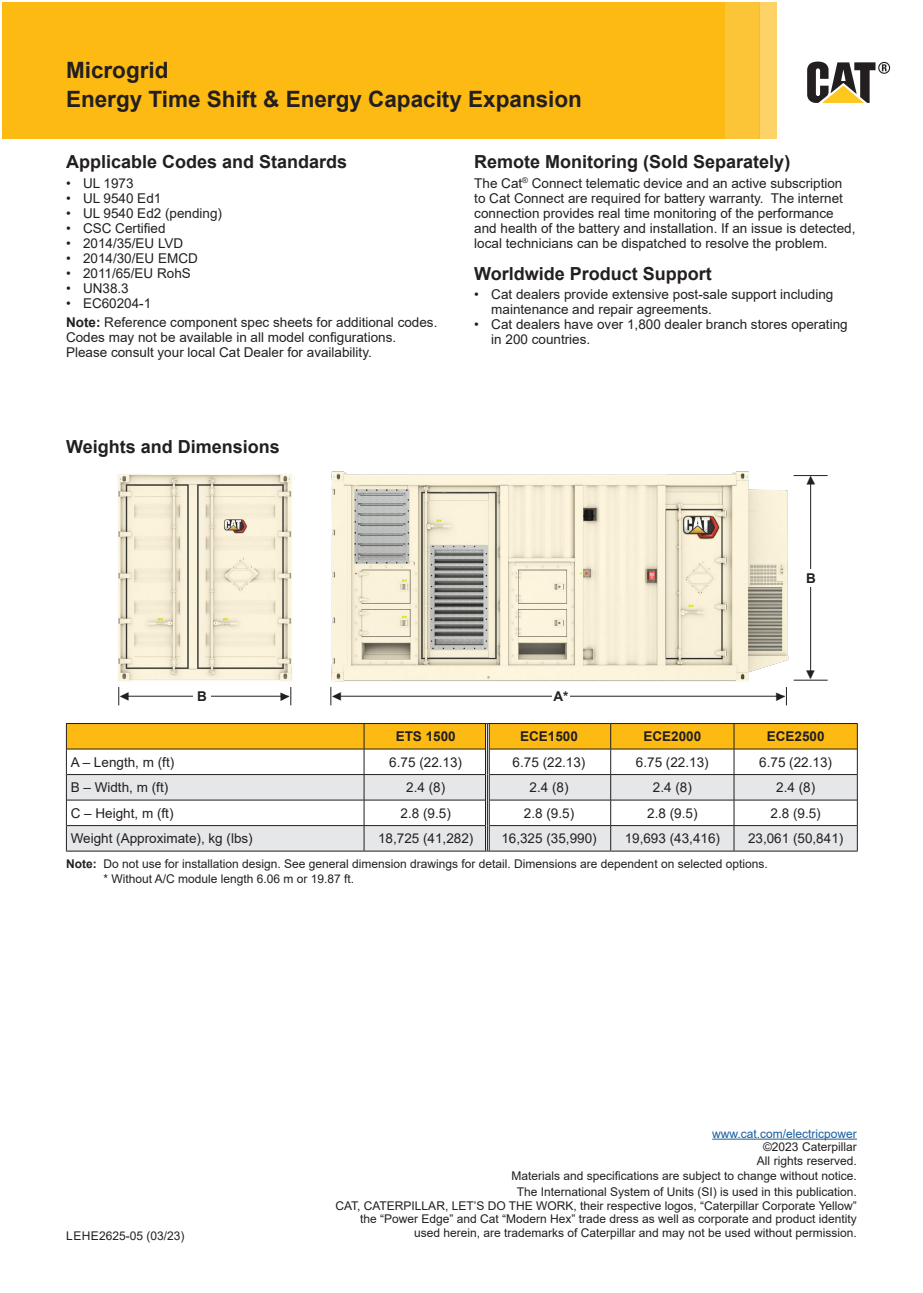
<style>
.page{position:relative;width:923px;height:1293px;background:#fff}
.page>*{position:absolute;margin:0;border:0;box-sizing:border-box;transform-origin:0 0}
.t1{font:700 22.5px/28.5px "Arial";color:#231f20}
.t2{font:700 18px "Arial";color:#231f20}
.t3{font:18px "Minion Pro";color:#231f20}
.t4{font:13.5px/15px "Arial";color:#231f20}
.t5{font:700 13.5px "Arial";color:#231f20}
.t6{font:12px/13.5px "Arial";color:#231f20}
.t7{font:12px "Arial";color:#175d9e}
.s1{font-weight:700}
</style>
<div class="page">
<div style="left:2px;top:2px;width:723px;height:136px;background:#fcba13"></div>
<div style="left:725px;top:2px;width:34px;height:136px;background:#fcc437"></div>
<div style="left:759px;top:2px;width:17px;height:136px;background:#fdd266"></div>
<svg style="left:807px;top:62px;width:83px;height:41px"></svg>
<hr style="left:66px;top:851px;width:298px;height:1px;background:#231f20">
<hr style="left:364px;top:851px;width:123px;height:1px;background:#231f20">
<hr style="left:487px;top:851px;width:124px;height:1px;background:#231f20">
<hr style="left:611px;top:851px;width:123px;height:1px;background:#231f20">
<hr style="left:734px;top:851px;width:124px;height:1px;background:#231f20">
<svg style="left:66px;top:723px;width:792px;height:128px"></svg>
<hr style="left:712px;top:1139px;width:145px;height:1px;background:#175d9e">
<img style="left:117px;top:474px;width:175px;height:208px">
<img style="left:331px;top:471px;width:465px;height:211px">
<svg style="left:118px;top:687px;width:1px;height:18px"></svg>
<svg style="left:330px;top:687px;width:1px;height:18px"></svg>
<hr style="left:794px;top:680px;width:34px;height:1px;background:#231f20">
<hr style="left:794px;top:475px;width:34px;height:1px;background:#231f20">
<hr style="left:125px;top:696px;width:164px;height:1px;background:#231f20">
<hr style="left:336px;top:696px;width:449px;height:1px;background:#231f20">
<hr style="left:810px;top:478px;width:1px;height:199px;background:#231f20">
<div style="left:194px;top:691px;width:17px;height:17px;background:#fff"></div>
<div style="left:552px;top:691px;width:17px;height:18px;background:#fff"></div>
<div style="left:802px;top:569px;width:17px;height:18px;background:#fff"></div>
<svg style="left:281px;top:687px;width:10px;height:18px"></svg>
<svg style="left:776px;top:687px;width:11px;height:18px"></svg>
<svg style="left:806px;top:476px;width:9px;height:9px"></svg>
<h1 class="t1" style="left:66px;top:56px;width:517px">Microgrid<br>Energy Time Shift &amp; Energy Capacity Expansion</h1>
<p class="t2" style="left:66px;top:149px;width:283px">Applicable Codes and Standards</p>
<p class="t4" style="left:66px;top:175px;width:69px">• UL 1973</p>
<p class="t4" style="left:66px;top:190px;width:97px">• UL 9540 Ed1</p>
<p class="t4" style="left:66px;top:205px;width:158px">• UL 9540 Ed2 (pending)</p>
<p class="t4" style="left:66px;top:220px;width:101px">• CSC Certified</p>
<p class="t4" style="left:66px;top:235px;width:119px">• 2014/35/EU LVD</p>
<p class="t4" style="left:66px;top:250px;width:133px">• 2014/30/EU EMCD</p>
<p class="t4" style="left:66px;top:265px;width:126px">• 2011/65/EU RohS</p>
<p class="t4" style="left:66px;top:280px;width:64px">• UN38.3</p>
<p class="t4" style="left:66px;top:295px;width:87px">• EC60204-1</p>
<p class="t4" style="left:66px;top:315px;width:373px"><span class="s1">Note:</span> Reference component spec sheets for additional codes.<br>Codes may not be available in all model configurations.<br>Please consult your local Cat Dealer for availability.</p>
<p class="t2" style="left:66px;top:434px;width:215px">Weights and Dimensions</p>
<p class="t2" style="left:474px;top:149px;width:318px">Remote Monitoring (Sold Separately)</p>
<p class="t4" style="left:474px;top:175px;width:383px">The Cat<sup>®</sup> Connect telematic device and an active subscription to Cat Connect are required for battery warranty. The internet connection provides real time monitoring of the performance and health of the battery and installation. If an issue is detected, local technicians can be dispatched to resolve the problem.</p>
<p class="t2" style="left:474px;top:261px;width:239px">Worldwide Product Support</p>
<p class="t4" style="left:491px;top:287px;width:344px;text-indent:-17px">• Cat dealers provide extensive post-sale support including maintenance and repair agreements.</p>
<p class="t4" style="left:491px;top:317px;width:358px;text-indent:-17px">• Cat dealers have over 1,800 dealer branch stores operating in 200 countries.</p>
<p class="t5" style="left:806px;top:568px;width:11px">B</p>
<p class="t3" style="left:797px;top:680px;width:12px;rotate:-90deg">◀</p>
<p class="t5" style="left:197px;top:686px;width:11px">B</p>
<p class="t5" style="left:553px;top:687px;width:16px">A*</p>
<p class="t3" style="left:119px;top:683px;width:12px">◀</p>
<p class="t3" style="left:331px;top:683px;width:12px">◀</p>
<p class="t5" style="left:396px;top:727px;width:62px">ETS 1500</p>
<p class="t5" style="left:520px;top:727px;width:59px">ECE1500</p>
<p class="t5" style="left:643px;top:727px;width:59px">ECE2000</p>
<p class="t5" style="left:767px;top:727px;width:59px">ECE2500</p>
<p class="t4" style="left:71px;top:754px;width:105px">A – Length, m (ft)</p>
<p class="t4" style="left:389px;top:754px;width:74px">6.75 (22.13)</p>
<p class="t4" style="left:513px;top:754px;width:74px">6.75 (22.13)</p>
<p class="t4" style="left:636px;top:754px;width:74px">6.75 (22.13)</p>
<p class="t4" style="left:759px;top:754px;width:74px">6.75 (22.13)</p>
<p class="t4" style="left:71px;top:780px;width:99px">B – Width, m (ft)</p>
<p class="t4" style="left:406px;top:780px;width:41px">2.4 (8)</p>
<p class="t4" style="left:529px;top:780px;width:41px">2.4 (8)</p>
<p class="t4" style="left:653px;top:780px;width:41px">2.4 (8)</p>
<p class="t4" style="left:776px;top:780px;width:41px">2.4 (8)</p>
<p class="t4" style="left:71px;top:805px;width:104px">C – Height, m (ft)</p>
<p class="t4" style="left:401px;top:805px;width:52px">2.8 (9.5)</p>
<p class="t4" style="left:524px;top:805px;width:52px">2.8 (9.5)</p>
<p class="t4" style="left:647px;top:805px;width:52px">2.8 (9.5)</p>
<p class="t4" style="left:770px;top:805px;width:52px">2.8 (9.5)</p>
<p class="t4" style="left:71px;top:831px;width:184px">Weight (Approximate), kg (lbs)</p>
<p class="t4" style="left:378px;top:831px;width:97px">18,725 (41,282)</p>
<p class="t4" style="left:501px;top:831px;width:97px">16,325 (35,990)</p>
<p class="t4" style="left:625px;top:831px;width:97px">19,693 (43,416)</p>
<p class="t4" style="left:748px;top:831px;width:97px">23,061 (50,841)</p>
<p class="t6" style="left:103px;top:857px;width:666px;line-height:14.4px;text-indent:-37px"><span class="s1">Note:</span> Do not use for installation design. See general dimension drawings for detail. Dimensions are dependent on selected options. * Without A/C module length 6.06 m or 19.87 ft.</p>
<p class="t6" style="left:66px;top:1229px;width:120px">LEHE2625-05 (03/23)</p>
<p class="t7" style="left:712px;top:1125px;width:146px">www.cat.com/electricpower</p>
<p class="t6" style="left:763px;top:1140px;width:95px">©2023 Caterpillar</p>
<p class="t6" style="left:757px;top:1154px;width:102px">All rights reserved.</p>
<p class="t6" style="left:511px;top:1169px;width:347px">Materials and specifications are subject to change without notice.</p>
<p class="t6" style="left:335px;top:1185px;width:523px;text-align:right">The International System of Units (SI) is used in this publication.<br>CAT, CATERPILLAR, LET’S DO THE WORK, their respective logos, “Caterpillar Corporate Yellow” the “Power Edge” and Cat “Modern Hex” trade dress as well as corporate and product identity used herein, are trademarks of Caterpillar and may not be used without permission.</p>
</div>
